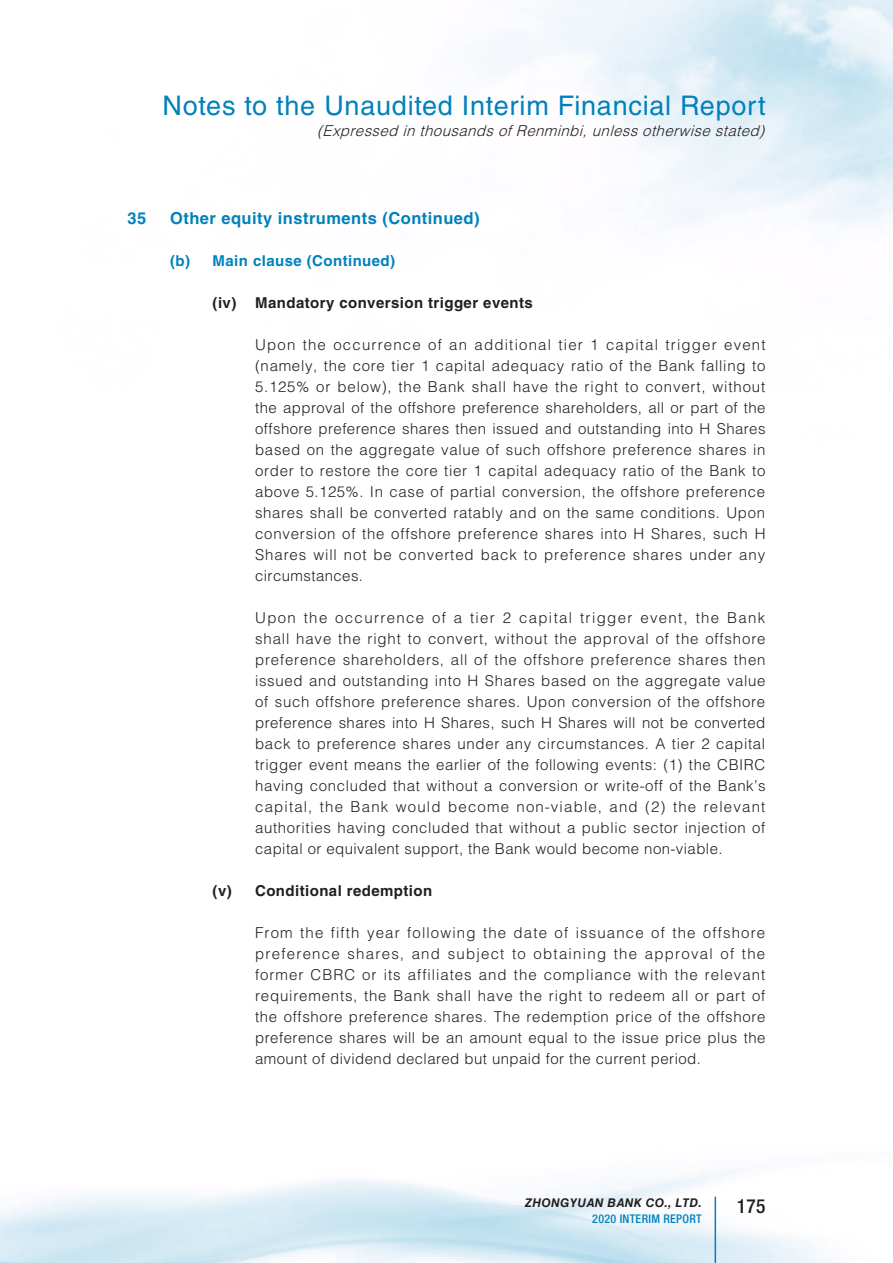
<style>
.page{position:relative;width:893px;height:1263px;background:#fff}
.page>*{position:absolute;margin:0;border:0;box-sizing:border-box;transform-origin:0 0}
.t1{font:27px "Helvetica LT Std";letter-spacing:.03em;color:#0081bb}
.t2{font:500 condensed 19.5px "Helvetica Neue LT Pro";color:#231f20}
.t3{font:700 16.5px "Helvetica LT Std";letter-spacing:.03em;color:#0081bb}
.t4{font:300 15px/21px "Helvetica LT Std";letter-spacing:.03em;color:#231f20;text-align:justify}
.t5{font:700 15px "Helvetica LT Std";letter-spacing:.03em;color:#231f20}
.t6{font:italic 300 15px "Helvetica LT Std";color:#231f20}
.t7{font:700 15px "Helvetica LT Std";letter-spacing:.03em;color:#0081bb}
.t8{font:italic 700 12px "Helvetica LT Std";letter-spacing:.03em;color:#231f20}
.t9{font:500 condensed 12px "Helvetica Neue LT Pro";letter-spacing:.025em;color:#0081bb}
</style>
<div class="page">
<hr style="left:715px;top:1197px;width:1px;height:66px;background:#0081bb">
<h1 class="t1" style="left:162px;top:89px;width:605px">Notes to the Unaudited Interim Financial Report</h1>
<p class="t6" style="left:317px;top:121px;width:453px">(Expressed in thousandsofRenminbi,unlessotherwise stated)</p>
<p class="t3" style="left:128px;top:208px;width:20px">35</p>
<p class="t3" style="left:170px;top:208px;width:311px">Other equity instruments (Continued)</p>
<p class="t7" style="left:170px;top:252px;width:227px">(b) Main clause (Continued)</p>
<p class="t5" style="left:213px;top:294px;width:25px">(iv)</p>
<p class="t5" style="left:255px;top:294px;width:279px">Mandatory conversion trigger events</p>
<p class="t4" style="left:255px;top:334px;width:512px">Upon the occurrence of an additional tier 1 capital trigger event (namely, the core tier 1 capital adequacy ratio of the Bank falling to 5.125% or below), the Bank shall have the right to convert, without the approval of the offshore preference shareholders, all or part of the offshore preference shares then issued and outstanding into H Shares based on the aggregate value of such offshore preference shares in order to restore the core tier 1 capital adequacy ratio of the Bank to above 5.125%. In case of partial conversion, the offshore preference shares shall be converted ratably and on the same conditions. Upon conversion of the offshore preference shares into H Shares, such H Shares will not be converted back to preference shares under any circumstances.</p>
<p class="t4" style="left:255px;top:607px;width:512px">Upon the occurrence of a tier 2 capital trigger event, the Bank shall have the right to convert, without the approval of the offshore preference shareholders, all of the offshore preference shares then issued and outstanding into H Shares based on the aggregate value of such offshore preference shares. Upon conversion of the offshore preference shares into H Shares, such H Shares will not be converted back to preference shares under any circumstances. A tier 2 capital trigger event means the earlier of the following events: (1) the CBIRC having concluded that without a conversion or write-off of the Bank’s capital, the Bank would become non-viable, and (2) the relevant authorities having concluded that without a public sector injection of capital or equivalent support, the Bank would become non-viable.</p>
<p class="t5" style="left:213px;top:882px;width:221px">(v) Conditional redemption</p>
<p class="t4" style="left:255px;top:922px;width:512px">From the fifth year following the date of issuance of the offshore preference shares, and subject to obtaining the approval of the former CBRC or its affiliates and the compliance with the relevant requirements, the Bank shall have the right to redeem all or part of the offshore preference shares. The redemption price of the offshore preference shares will be an amount equal to the issue price plus the amount of dividend declared but unpaid for the current period.</p>
<p class="t8" style="left:525px;top:1195px;width:179px">ZHONGYUAN BANK CO., LTD.</p>
<p class="t9" style="left:592px;top:1212px;width:111px">2020 INTERIM REPORT</p>
<h2 class="t2" style="left:737px;top:1194px;width:30px">175</h2>
</div>
